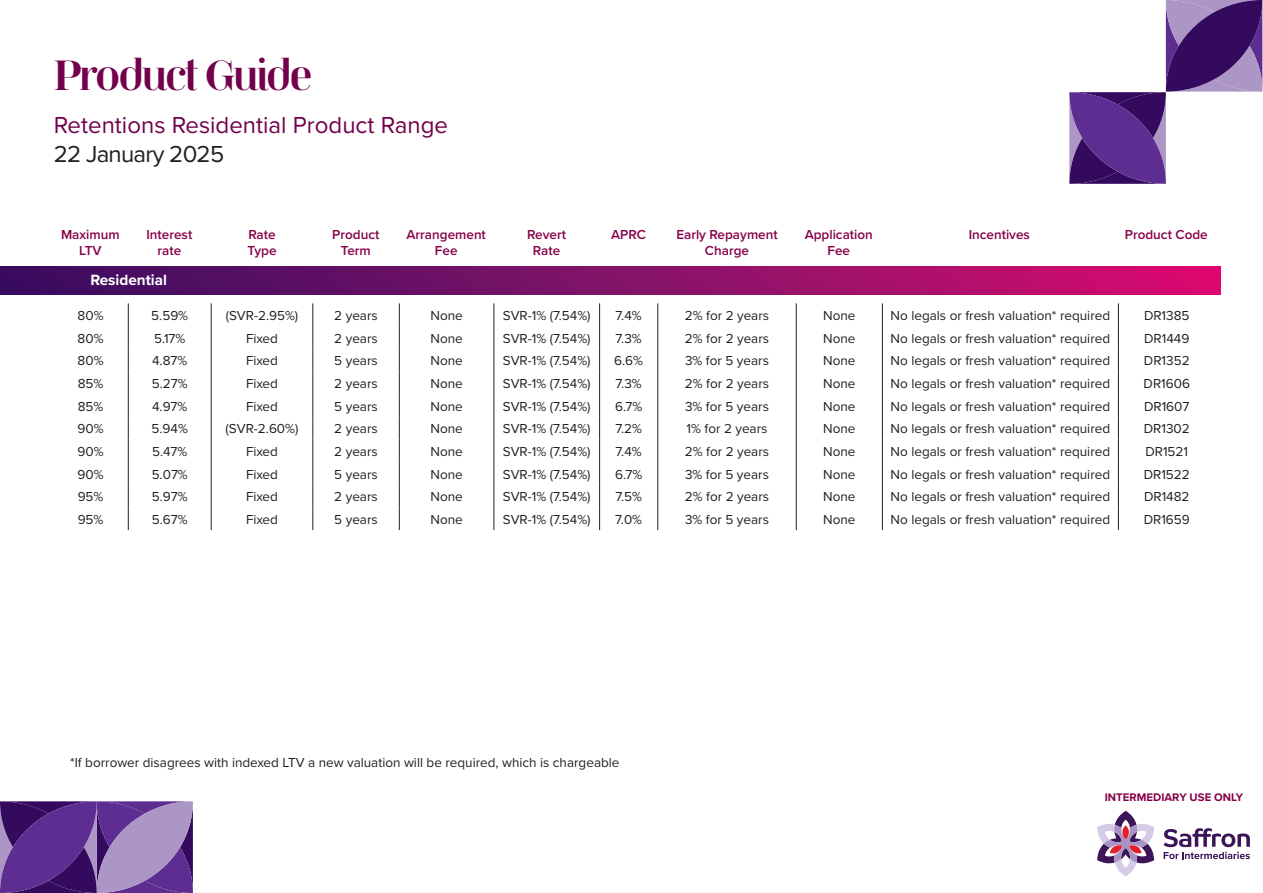
<style>
.page{position:relative;width:1263px;height:893px;background:#fff}
.page>*{position:absolute;margin:0;border:0;box-sizing:border-box;transform-origin:0 0}
.t1{font:700 42px "Jeanne Moderno OT";letter-spacing:-.06em;color:#72004b}
.t2{font:24px "Proxima Nova";color:#72004b}
.t3{font:24px "Proxima Nova";letter-spacing:-.03em;color:#231f20}
.t4{font:700 15.3px "Proxima Nova";color:#fff}
.t5{font:13.5px "Proxima Nova";color:#231f20}
.t6{font:600 13.5px/16.2px "Proxima Nova";color:#86004a;text-align:center}
.t7{font:700 11.4px "Proxima Nova";color:#86004a}
.s1{font-family:"Scotch Display"}
</style>
<div class="page">
<svg style="left:1069px;top:0;width:193px;height:184px"></svg>
<svg style="left:0;top:801px;width:193px;height:92px;background:#704a99"></svg>
<svg style="left:1163px;top:828px;width:87px;height:31px"></svg>
<svg style="left:1097px;top:811px;width:57px;height:65px"></svg>
<div style="left:0;top:266px;width:1220px;height:29px;background:linear-gradient(to right,#33105f,#d60f6f)"></div>
<svg style="left:128px;top:303px;width:1px;height:227px"></svg>
<svg style="left:211px;top:303px;width:1px;height:227px"></svg>
<svg style="left:313px;top:303px;width:1px;height:227px"></svg>
<svg style="left:399px;top:303px;width:1px;height:227px"></svg>
<svg style="left:494px;top:303px;width:1px;height:227px"></svg>
<svg style="left:599px;top:303px;width:1px;height:227px"></svg>
<svg style="left:657px;top:303px;width:1px;height:227px"></svg>
<svg style="left:796px;top:303px;width:1px;height:227px"></svg>
<svg style="left:882px;top:303px;width:1px;height:227px"></svg>
<svg style="left:1118px;top:303px;width:1px;height:227px"></svg>
<p class="t1" style="left:54px;top:51px;width:260px"><span class="s1">P</span>roduct <span class="s1">G</span>uide</p>
<p class="t2" style="left:54px;top:107px;width:396px">Retentions Residential Product Range</p>
<p class="t3" style="left:54px;top:136px;width:172px">22 January 2025</p>
<p class="t6" style="left:61px;top:226px;width:60px">Maximum<br>LTV</p>
<p class="t6" style="left:146px;top:226px;width:47px">Interest rate</p>
<p class="t6" style="left:248px;top:226px;width:29px">Rate</p>
<p class="t6" style="left:247px;top:242px;width:31px">Type</p>
<p class="t6" style="left:332px;top:226px;width:49px">Product</p>
<p class="t6" style="left:341px;top:242px;width:31px">Term</p>
<p class="t6" style="left:406px;top:226px;width:81px">Arrangement<br>Fee</p>
<p class="t6" style="left:527px;top:226px;width:40px">Revert<br>Rate</p>
<p class="t6" style="left:611px;top:226px;width:36px">APRC</p>
<p class="t6" style="left:676px;top:226px;width:103px">Early Repayment<br>Charge</p>
<p class="t6" style="left:805px;top:226px;width:70px">Application<br>Fee</p>
<p class="t6" style="left:969px;top:226px;width:63px">Incentives</p>
<p class="t6" style="left:1125px;top:226px;width:84px">Product Code</p>
<p class="t4" style="left:90px;top:268px;width:78px">Residential</p>
<p class="t5" style="left:78px;top:305px;width:27px">80%</p>
<p class="t5" style="left:151px;top:305px;width:38px">5.59%</p>
<p class="t5" style="left:226px;top:305px;width:74px">(SVR-2.95%)</p>
<p class="t5" style="left:334px;top:305px;width:45px">2 years</p>
<p class="t5" style="left:430px;top:305px;width:34px">None</p>
<p class="t5" style="left:503px;top:305px;width:89px">SVR-1% (7.54%)</p>
<p class="t5" style="left:616px;top:305px;width:28px">7.4%</p>
<p class="t5" style="left:685px;top:305px;width:86px">2% for 2 years</p>
<p class="t5" style="left:823px;top:305px;width:34px">None</p>
<p class="t5" style="left:891px;top:305px;width:221px">No legals or fresh valuation* required</p>
<p class="t5" style="left:1144px;top:305px;width:47px">DR1385</p>
<p class="t5" style="left:78px;top:328px;width:27px">80%</p>
<p class="t5" style="left:154px;top:328px;width:33px">5.17%</p>
<p class="t5" style="left:246px;top:328px;width:33px">Fixed</p>
<p class="t5" style="left:334px;top:328px;width:45px">2 years</p>
<p class="t5" style="left:430px;top:328px;width:34px">None</p>
<p class="t5" style="left:503px;top:328px;width:89px">SVR-1% (7.54%)</p>
<p class="t5" style="left:616px;top:328px;width:28px">7.3%</p>
<p class="t5" style="left:685px;top:328px;width:86px">2% for 2 years</p>
<p class="t5" style="left:823px;top:328px;width:34px">None</p>
<p class="t5" style="left:891px;top:328px;width:221px">No legals or fresh valuation* required</p>
<p class="t5" style="left:1144px;top:328px;width:47px">DR1449</p>
<p class="t5" style="left:78px;top:351px;width:27px">80%</p>
<p class="t5" style="left:152px;top:351px;width:37px">4.87%</p>
<p class="t5" style="left:246px;top:351px;width:33px">Fixed</p>
<p class="t5" style="left:334px;top:351px;width:45px">5 years</p>
<p class="t5" style="left:430px;top:351px;width:34px">None</p>
<p class="t5" style="left:503px;top:351px;width:89px">SVR-1% (7.54%)</p>
<p class="t5" style="left:614px;top:351px;width:30px">6.6%</p>
<p class="t5" style="left:685px;top:351px;width:85px">3% for 5 years</p>
<p class="t5" style="left:823px;top:351px;width:34px">None</p>
<p class="t5" style="left:891px;top:351px;width:221px">No legals or fresh valuation* required</p>
<p class="t5" style="left:1144px;top:351px;width:47px">DR1352</p>
<p class="t5" style="left:78px;top:373px;width:27px">85%</p>
<p class="t5" style="left:152px;top:373px;width:37px">5.27%</p>
<p class="t5" style="left:246px;top:373px;width:33px">Fixed</p>
<p class="t5" style="left:334px;top:373px;width:45px">2 years</p>
<p class="t5" style="left:430px;top:373px;width:34px">None</p>
<p class="t5" style="left:503px;top:373px;width:89px">SVR-1% (7.54%)</p>
<p class="t5" style="left:616px;top:373px;width:28px">7.3%</p>
<p class="t5" style="left:685px;top:373px;width:86px">2% for 2 years</p>
<p class="t5" style="left:823px;top:373px;width:34px">None</p>
<p class="t5" style="left:891px;top:373px;width:221px">No legals or fresh valuation* required</p>
<p class="t5" style="left:1143px;top:373px;width:48px">DR1606</p>
<p class="t5" style="left:78px;top:396px;width:27px">85%</p>
<p class="t5" style="left:152px;top:396px;width:37px">4.97%</p>
<p class="t5" style="left:246px;top:396px;width:33px">Fixed</p>
<p class="t5" style="left:334px;top:396px;width:45px">5 years</p>
<p class="t5" style="left:430px;top:396px;width:34px">None</p>
<p class="t5" style="left:503px;top:396px;width:89px">SVR-1% (7.54%)</p>
<p class="t5" style="left:615px;top:396px;width:29px">6.7%</p>
<p class="t5" style="left:685px;top:396px;width:85px">3% for 5 years</p>
<p class="t5" style="left:823px;top:396px;width:34px">None</p>
<p class="t5" style="left:891px;top:396px;width:221px">No legals or fresh valuation* required</p>
<p class="t5" style="left:1144px;top:396px;width:47px">DR1607</p>
<p class="t5" style="left:78px;top:419px;width:28px">90%</p>
<p class="t5" style="left:152px;top:419px;width:38px">5.94%</p>
<p class="t5" style="left:226px;top:419px;width:74px">(SVR-2.60%)</p>
<p class="t5" style="left:334px;top:419px;width:45px">2 years</p>
<p class="t5" style="left:430px;top:419px;width:34px">None</p>
<p class="t5" style="left:503px;top:419px;width:89px">SVR-1% (7.54%)</p>
<p class="t5" style="left:615px;top:419px;width:28px">7.2%</p>
<p class="t5" style="left:686px;top:419px;width:82px">1% for 2 years</p>
<p class="t5" style="left:823px;top:419px;width:34px">None</p>
<p class="t5" style="left:891px;top:419px;width:221px">No legals or fresh valuation* required</p>
<p class="t5" style="left:1144px;top:419px;width:47px">DR1302</p>
<p class="t5" style="left:78px;top:441px;width:28px">90%</p>
<p class="t5" style="left:152px;top:441px;width:37px">5.47%</p>
<p class="t5" style="left:246px;top:441px;width:33px">Fixed</p>
<p class="t5" style="left:334px;top:441px;width:45px">2 years</p>
<p class="t5" style="left:430px;top:441px;width:34px">None</p>
<p class="t5" style="left:503px;top:441px;width:89px">SVR-1% (7.54%)</p>
<p class="t5" style="left:616px;top:441px;width:28px">7.4%</p>
<p class="t5" style="left:685px;top:441px;width:86px">2% for 2 years</p>
<p class="t5" style="left:823px;top:441px;width:34px">None</p>
<p class="t5" style="left:891px;top:441px;width:221px">No legals or fresh valuation* required</p>
<p class="t5" style="left:1145px;top:441px;width:44px">DR1521</p>
<p class="t5" style="left:78px;top:464px;width:28px">90%</p>
<p class="t5" style="left:152px;top:464px;width:38px">5.07%</p>
<p class="t5" style="left:246px;top:464px;width:33px">Fixed</p>
<p class="t5" style="left:334px;top:464px;width:45px">5 years</p>
<p class="t5" style="left:430px;top:464px;width:34px">None</p>
<p class="t5" style="left:503px;top:464px;width:89px">SVR-1% (7.54%)</p>
<p class="t5" style="left:615px;top:464px;width:29px">6.7%</p>
<p class="t5" style="left:685px;top:464px;width:85px">3% for 5 years</p>
<p class="t5" style="left:823px;top:464px;width:34px">None</p>
<p class="t5" style="left:891px;top:464px;width:221px">No legals or fresh valuation* required</p>
<p class="t5" style="left:1144px;top:464px;width:48px">DR1522</p>
<p class="t5" style="left:78px;top:487px;width:27px">95%</p>
<p class="t5" style="left:152px;top:487px;width:37px">5.97%</p>
<p class="t5" style="left:246px;top:487px;width:33px">Fixed</p>
<p class="t5" style="left:334px;top:487px;width:45px">2 years</p>
<p class="t5" style="left:430px;top:487px;width:34px">None</p>
<p class="t5" style="left:503px;top:487px;width:89px">SVR-1% (7.54%)</p>
<p class="t5" style="left:615px;top:487px;width:28px">7.5%</p>
<p class="t5" style="left:685px;top:487px;width:86px">2% for 2 years</p>
<p class="t5" style="left:823px;top:487px;width:34px">None</p>
<p class="t5" style="left:891px;top:487px;width:221px">No legals or fresh valuation* required</p>
<p class="t5" style="left:1144px;top:487px;width:47px">DR1482</p>
<p class="t5" style="left:78px;top:509px;width:27px">95%</p>
<p class="t5" style="left:152px;top:509px;width:37px">5.67%</p>
<p class="t5" style="left:246px;top:509px;width:33px">Fixed</p>
<p class="t5" style="left:334px;top:509px;width:45px">5 years</p>
<p class="t5" style="left:430px;top:509px;width:34px">None</p>
<p class="t5" style="left:503px;top:509px;width:89px">SVR-1% (7.54%)</p>
<p class="t5" style="left:615px;top:509px;width:28px">7.0%</p>
<p class="t5" style="left:685px;top:509px;width:85px">3% for 5 years</p>
<p class="t5" style="left:823px;top:509px;width:34px">None</p>
<p class="t5" style="left:891px;top:509px;width:221px">No legals or fresh valuation* required</p>
<p class="t5" style="left:1144px;top:509px;width:48px">DR1659</p>
<p class="t5" style="left:70px;top:752px;width:551px">*If borrower disagrees with indexed LTV a new valuation will be required, which is chargeable</p>
<p class="t7" style="left:1105px;top:789px;width:140px">INTERMEDIARY USE ONLY</p>
</div>
